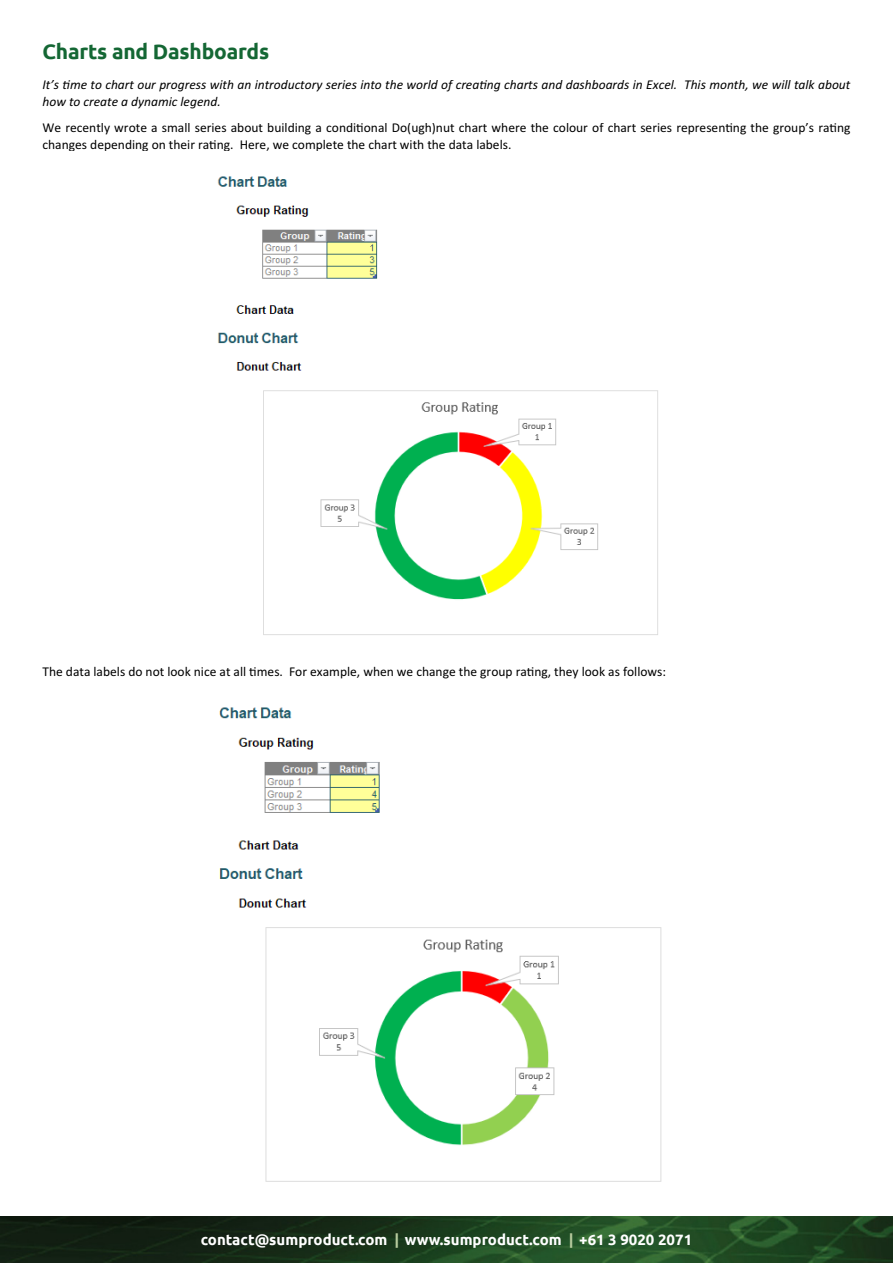
<style>
.page{position:relative;width:893px;height:1263px;background:#fff}
.page>*{position:absolute;margin:0;border:0;box-sizing:border-box;transform-origin:0 0}
.t1{font:700 21px "Ubuntu";letter-spacing:-.01em;color:#146734}
.t2{font:700 15px "Ubuntu";color:#fff}
.t3{font:13.5px/16.2px "Calibri";color:#000}
.t4{font:italic 13.5px/16.2px "Calibri";color:#000}
.s1{color:#b7cb9e}
</style>
<div class="page">
<img style="left:0;top:1217px;width:893px;height:46px">
<img style="left:217px;top:176px;width:441px;height:459px">
<img style="left:219px;top:707px;width:443px;height:475px">
<h1 class="t1" style="left:43px;top:39px;width:228px">Charts and Dashboards</h1>
<p class="t4" style="left:43px;top:76px;width:809px">It’s time to chart our progress with an introductory series into the world of creating charts and dashboards in Excel. This month, we will talk about how to create a dynamic legend.</p>
<p class="t3" style="left:43px;top:119px;width:809px">We recently wrote a small series about building a conditional Do(ugh)nut chart where the colour of chart series representing the group’s rating changes depending on their rating. Here, we complete the chart with the data labels.</p>
<p class="t3" style="left:43px;top:663px;width:625px">The data labels do not look nice at all times. For example, when we change the group rating, they look as follows:</p>
<p class="t2" style="left:201px;top:1231px;width:493px">contact@sumproduct.com <span class="s1">|</span> www.sumproduct.com <span class="s1">|</span> +61 3 9020 2071</p>
</div>
